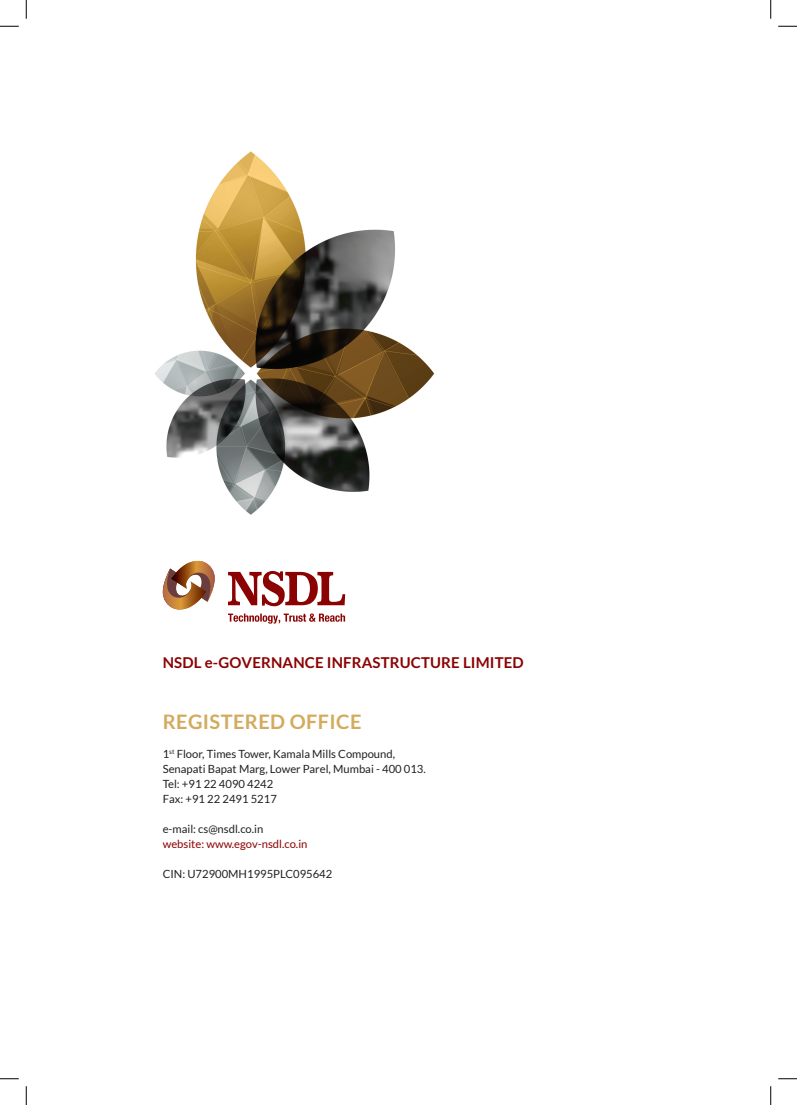
<style>
.page{position:relative;width:797px;height:1105px;background:#fff}
.page>*{position:absolute;margin:0;border:0;box-sizing:border-box;transform-origin:0 0}
.t1{font:700 20px "Lato";letter-spacing:.02em;color:#d3ab5e}
.t2{font:700 15px "Lato";letter-spacing:.01em;color:#8b0202}
.t3{font:11.25px/15px "Lato";color:#231f20}
.t4{font:11.25px "Lato";color:#8b0202}
</style>
<div class="page">
<img style="left:155px;top:151px;width:280px;height:410px">
<svg style="left:163px;top:561px;width:52px;height:49px"></svg>
<svg style="left:228px;top:571px;width:117px;height:35px"></svg>
<svg style="left:228px;top:613px;width:117px;height:11px"></svg>
<svg style="left:0;top:25px;width:19px;height:2px"></svg>
<svg style="left:778px;top:25px;width:19px;height:2px"></svg>
<svg style="left:0;top:1078px;width:19px;height:1px"></svg>
<svg style="left:778px;top:1078px;width:19px;height:1px"></svg>
<svg style="left:25px;top:0;width:2px;height:19px"></svg>
<svg style="left:25px;top:1086px;width:2px;height:19px"></svg>
<svg style="left:770px;top:0;width:1px;height:19px"></svg>
<svg style="left:770px;top:1086px;width:1px;height:19px"></svg>
<h2 class="t2" style="left:163px;top:654px;width:362px">NSDL e-GOVERNANCE INFRASTRUCTURE LIMITED</h2>
<h1 class="t1" style="left:163px;top:710px;width:200px">REGISTERED OFFICE</h1>
<p class="t3" style="left:163px;top:746px;width:265px">1<sup>st</sup> Floor, Times Tower, Kamala Mills Compound, Senapati Bapat Marg, Lower Parel, Mumbai - 400 013.<br>Tel: +91 22 4090 4242<br>Fax: +91 22 2491 5217</p>
<p class="t3" style="left:163px;top:821px;width:102px">e-mail: cs@nsdl.co.in</p>
<p class="t4" style="left:163px;top:837px;width:146px">website: www.egov-nsdl.co.in</p>
<p class="t3" style="left:163px;top:866px;width:171px">CIN: U72900MH1995PLC095642</p>
</div>
